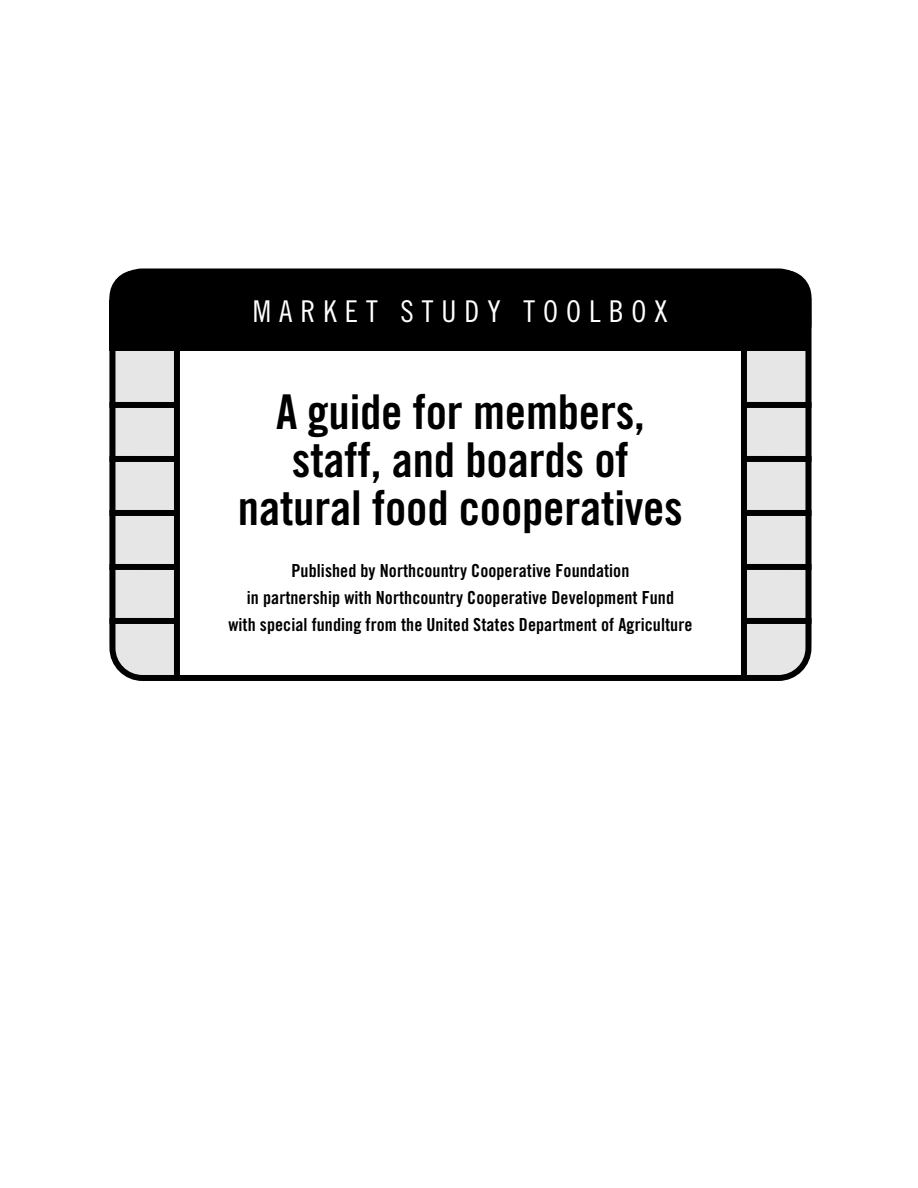
<style>
.page{position:relative;width:918px;height:1188px;background:#fff}
.page>*{position:absolute;margin:0;border:0;box-sizing:border-box;transform-origin:0 0}
.t1{font:48px/48px "Trade Gothic Bold Cond Twenty";letter-spacing:-.005em;color:#000;text-align:center}
.t2{font:30px "Trade Gothic Cond Eighteen";letter-spacing:.265em;color:#fff}
.t3{font:18px/27px "Trade Gothic Bold Cond Twenty";letter-spacing:.005em;color:#000;text-align:center}
</style>
<div class="page">
<svg style="left:109px;top:268px;width:702px;height:413px"></svg>
<div style="left:109px;top:270px;width:702px;height:81px;background:#000;border-radius:27px"></div>
<div style="left:109px;top:301px;width:702px;height:50px;background:#000"></div>
<div style="left:109px;top:402px;width:68px;height:6px;background:#000"></div>
<div style="left:109px;top:456px;width:68px;height:6px;background:#000"></div>
<div style="left:109px;top:510px;width:68px;height:6px;background:#000"></div>
<div style="left:109px;top:564px;width:68px;height:6px;background:#000"></div>
<div style="left:109px;top:618px;width:68px;height:6px;background:#000"></div>
<div style="left:174px;top:343px;width:6px;height:332px;background:#000"></div>
<div style="left:741px;top:343px;width:6px;height:332px;background:#000"></div>
<h2 class="t2" style="left:253px;top:301px;width:416px">MARKET STUDY TOOLBOX</h2>
<h1 class="t1" style="left:238px;top:392px;width:447px">A guide for members, staff, and boards of natural food cooperatives</h1>
<p class="t3" style="left:228px;top:558px;width:466px">Published by Northcountry Cooperative Foundation<br>in partnership with Northcountry Cooperative Development Fund<br>with special funding from the United States Department of Agriculture</p>
</div>
